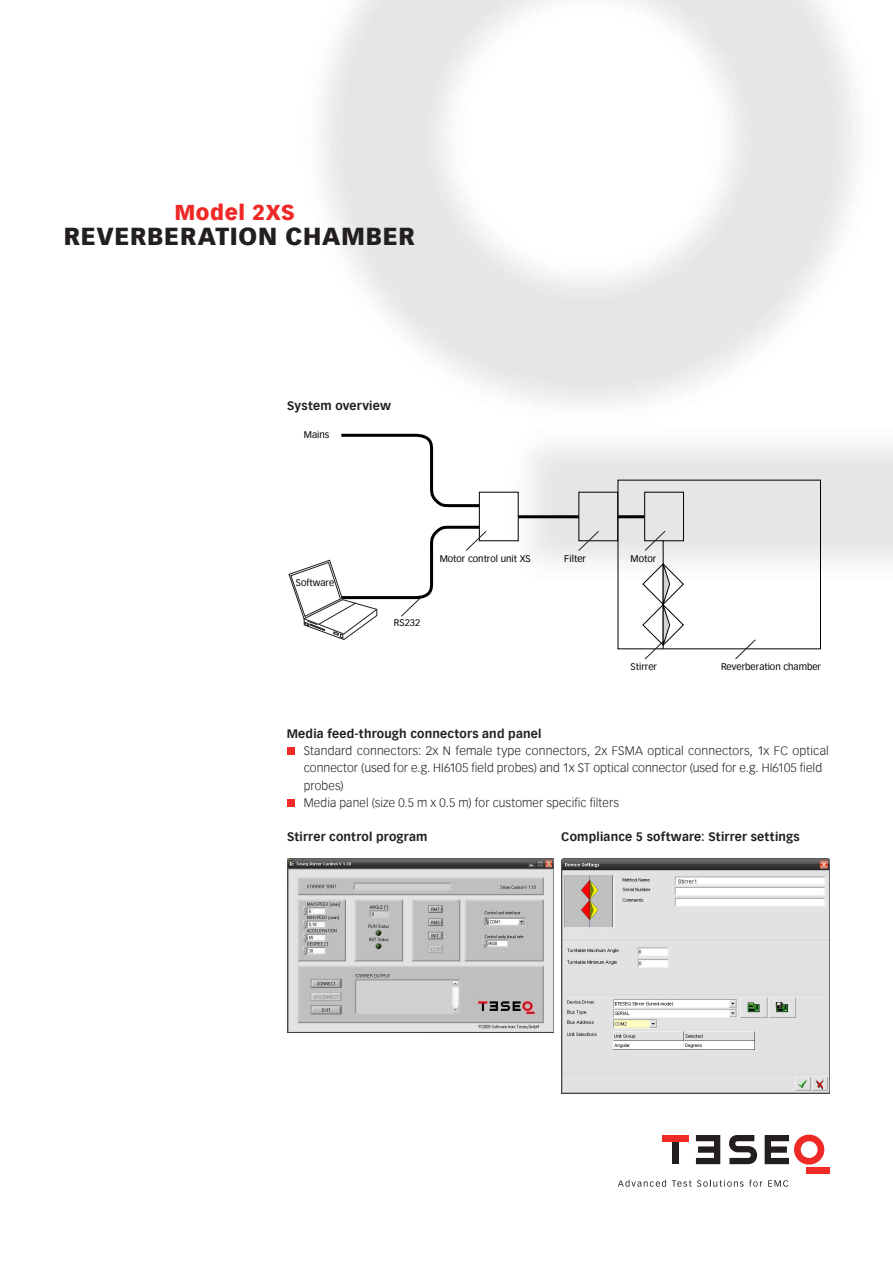
<style>
.page{position:relative;width:893px;height:1263px;background:#fff}
.page>*{position:absolute;margin:0;border:0;box-sizing:border-box;transform-origin:0 0}
.t1{font:900 24px "Vectora Com";letter-spacing:.03em;color:#231f20}
.t2{font:900 21px "Vectora Com";letter-spacing:.025em;color:#ee2926}
.t3{font:300 12px/17.2px "Vectora Com";letter-spacing:.01em;color:#231f20}
.t4{font:700 12px "Vectora Com";letter-spacing:.02em;color:#231f20}
.t5{font:9.3px "Vectora Com";color:#000}
</style>
<div class="page">
<img style="left:320px;top:0;width:573px;height:617px">
<div style="left:806px;top:1167px;width:23px;height:6px;background:#ee2926"></div>
<svg style="left:765px;top:1134px;width:59px;height:30px"></svg>
<svg style="left:696px;top:1135px;width:24px;height:29px"></svg>
<div style="left:672px;top:1141px;width:7px;height:23px;background:#231f20"></div>
<div style="left:662px;top:1135px;width:27px;height:6px;background:#ee2926"></div>
<svg style="left:618px;top:1180px;width:48px;height:6px"></svg>
<svg style="left:672px;top:1180px;width:90px;height:6px"></svg>
<svg style="left:768px;top:1180px;width:20px;height:6px"></svg>
<svg style="left:729px;top:1135px;width:28px;height:29px"></svg>
<img style="left:287px;top:859px;width:266px;height:174px">
<img style="left:561px;top:859px;width:268px;height:235px">
<svg style="left:515px;top:514px;width:67px;height:6px"></svg>
<svg style="left:338px;top:432px;width:144px;height:78px"></svg>
<div style="left:579px;top:492px;width:39px;height:49px;border:1px solid #000"></div>
<svg style="left:615px;top:514px;width:32px;height:6px"></svg>
<div style="left:644px;top:492px;width:40px;height:49px;border:1px solid #000"></div>
<svg style="left:288px;top:523px;width:198px;height:117px"></svg>
<svg style="left:578px;top:531px;width:21px;height:20px"></svg>
<svg style="left:645px;top:531px;width:20px;height:20px"></svg>
<svg style="left:735px;top:639px;width:21px;height:20px"></svg>
<hr style="left:663px;top:540px;width:1px;height:109px;background:#000">
<svg style="left:643px;top:564px;width:41px;height:95px"></svg>
<div style="left:287px;top:747px;width:7px;height:8px;background:#ee2926"></div>
<div style="left:287px;top:799px;width:7px;height:8px;background:#ee2926"></div>
<h2 class="t2" style="left:174px;top:200px;width:122px">MODEL 2XS</h2>
<h1 class="t1" style="left:64px;top:221px;width:351px">REVERBERATION CHAMBER</h1>
<p class="t4" style="left:287px;top:398px;width:105px">System overview</p>
<p class="t5" style="left:304px;top:429px;width:27px">Mains</p>
<p class="t5" style="left:296px;top:577px;width:40px">Software</p>
<p class="t5" style="left:440px;top:553px;width:93px">Motor control unit XS</p>
<p class="t5" style="left:394px;top:617px;width:28px">RS232</p>
<p class="t5" style="left:564px;top:553px;width:23px">Filter</p>
<p class="t5" style="left:631px;top:553px;width:27px">Motor</p>
<p class="t5" style="left:631px;top:661px;width:28px">Stirrer</p>
<p class="t5" style="left:721px;top:661px;width:102px">Reverberation chamber</p>
<p class="t4" style="left:287px;top:726px;width:256px">Media feed-through connectors and panel</p>
<p class="t3" style="left:304px;top:742px;width:527px">Standard connectors: 2x N female type connectors, 2x FSMA optical connectors, 1x FC optical connector (used for e.g. HI6105 field probes) and 1x ST optical connector (used for e.g. HI6105 field probes)<br>Media panel (size 0.5 m x 0.5 m) for customer specific filters</p>
<p class="t4" style="left:287px;top:830px;width:142px">Stirrer control program</p>
<p class="t4" style="left:561px;top:830px;width:240px">Compliance 5 software: Stirrer settings</p>
</div>
